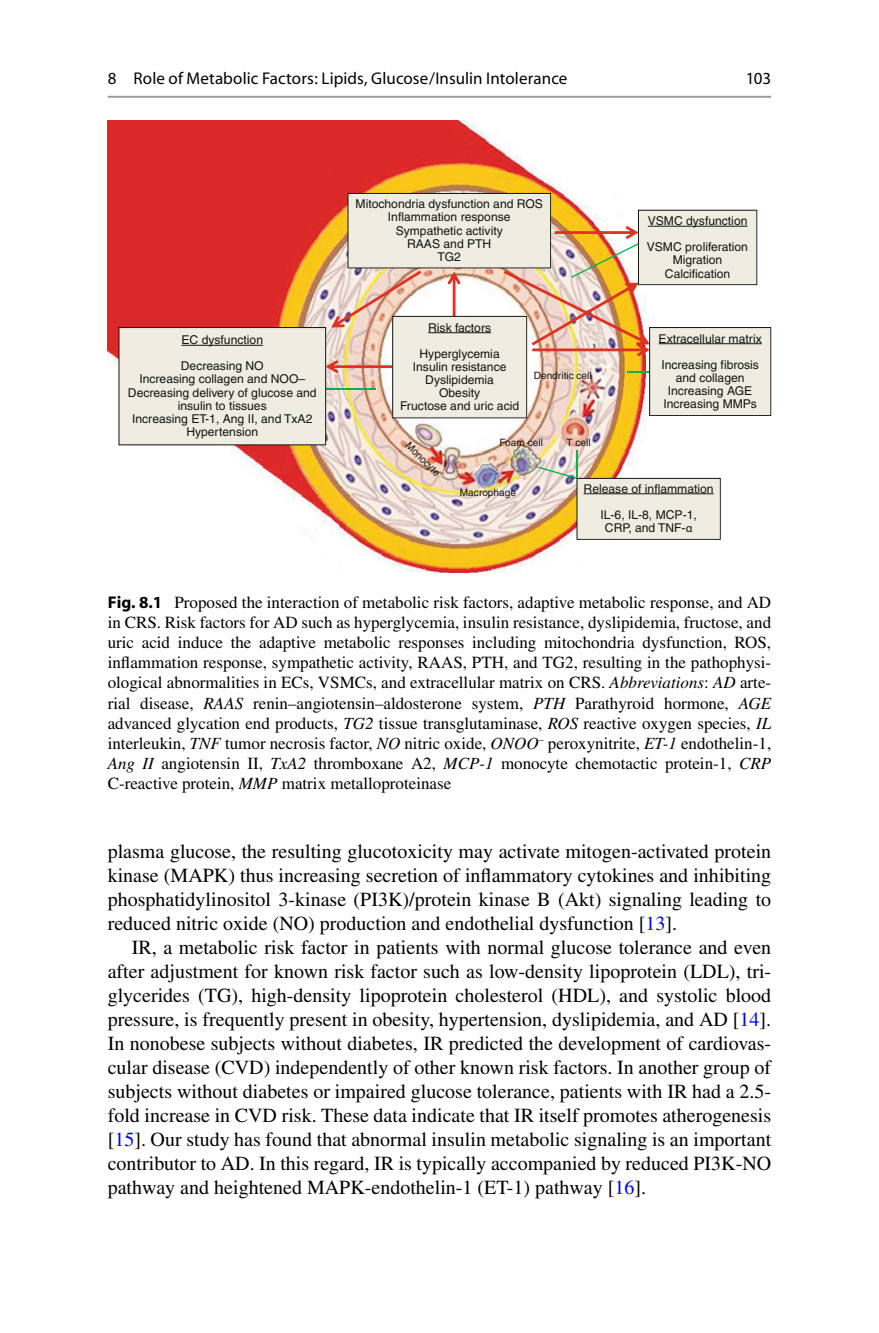
<style>
.page{position:relative;width:879px;height:1333px;background:#fff}
.page>*{position:absolute;margin:0;border:0;box-sizing:border-box;transform-origin:0 0}
.t1{font:20px/24px "Kfnpql Times";color:#000;text-align:justify}
.t2{font:17px/20px "Kfnpql Times";color:#000;text-align:justify}
.t3{font:17px "Ndwkbf Myriad";letter-spacing:.005em;color:#000}
.t4{font:12.2px/13.2px "Wgcftr Helvetica";color:#131413;text-align:center}
.t5{font:10.2px "Wgcftr Helvetica";color:#131413}
.s1{font-family:"Hlxkyh Myriad";font-weight:700}
.s2{font-family:"Tqbnkj Times";font-style:italic}
.s3{color:#0000fa}
</style>
<div class="page">
<img style="left:108px;top:121px;width:526px;height:452px">
<hr style="left:576px;top:450px;width:2px;height:28px;background:#0bb151">
<svg style="left:118px;top:193px;width:653px;height:252px;background:#e8c0b0"></svg>
<hr style="left:648px;top:226px;width:99px;height:1px;background:#131413">
<hr style="left:658px;top:343px;width:104px;height:1px;background:#131413">
<hr style="left:428px;top:332px;width:63px;height:1px;background:#131413">
<hr style="left:181px;top:345px;width:82px;height:1px;background:#131413">
<hr style="left:108px;top:96px;width:663px;height:2px;background:#9c9c9c">
<svg style="left:538px;top:466px;width:183px;height:74px;background:#e4dbc3"></svg>
<p class="t3" style="left:108px;top:72px;width:461px">8 Role of Metabolic Factors: Lipids, Glucose/Insulin Intolerance</p>
<p class="t4" style="left:355px;top:198px;width:189px">Mitochondria dysfunction and ROS<br>Inflammation response<br>Sympathetic activity<br>RAAS and PTH<br>TG2</p>
<p class="t3" style="left:746px;top:72px;width:27px">103</p>
<p class="t4" style="left:647px;top:209px;width:103px;line-height:26.2px;text-align:left">VSMC dysfunction<br>VSMC proliferation</p>
<p class="t4" style="left:665px;top:255px;width:67px">Migration<br>Calcification</p>
<p class="t4" style="left:181px;top:328px;width:84px;line-height:26.2px;text-align:left">EC dysfunction<br>Decreasing NO</p>
<p class="t4" style="left:128px;top:374px;width:190px">Increasing collagen and NOO–<br>Decreasing delivery of glucose and insulin to tissues<br>Increasing ET-1, Ang II, and TxA2<br>Hypertension</p>
<p class="t4" style="left:419px;top:315px;width:82px;line-height:26.2px">Risk factors<br>Hyperglycemia</p>
<p class="t4" style="left:400px;top:361px;width:121px">Insulin resistance<br>Dyslipidemia<br>Obesity<br>Fructose and uric acid</p>
<p class="t5" style="left:534px;top:371px;width:59px">Dendritic cell</p>
<p class="t4" style="left:658px;top:326px;width:105px;line-height:26.2px;text-align:left">Extracellular matrix<br>Increasing fibrosis</p>
<p class="t4" style="left:663px;top:372px;width:95px">and collagen<br>Increasing AGE<br>Increasing MMPs</p>
<p class="t5" style="left:410px;top:440px;width:45px;rotate:45deg">Monocyte</p>
<p class="t5" style="left:499px;top:438px;width:45px">Foam cell</p>
<p class="t5" style="left:566px;top:438px;width:26px">T cell</p>
<p class="t5" style="left:460px;top:489px;width:58px">Macrophage</p>
<p class="t4" style="left:583px;top:476px;width:132px;line-height:26.2px">Release of inflammation<br>IL-6, IL-8, MCP-1,</p>
<p class="t4" style="left:605px;top:522px;width:82px">CRP, and TNF-</p>
<p class="t2" style="left:108px;top:594px;width:665px"><span class="s1">Fig. 8.1</span> Proposed the interaction of metabolic risk factors, adaptive metabolic response, and AD in CRS. Risk factors for AD such as hyperglycemia, insulin resistance, dyslipidemia, fructose, and uric acid induce the adaptive metabolic responses including mitochondria dysfunction, ROS, inflammation response, sympathetic activity, RAAS, PTH, and TG2, resulting in the pathophysi&shy;ological abnormalities in ECs, VSMCs, and extracellular matrix on CRS. <span class="s2">Abbreviations</span> : <span class="s2">AD</span> arte&shy;rial disease, <span class="s2">RAAS</span> renin–angiotensin–aldosterone system, <span class="s2">PTH</span> Parathyroid hormone, <span class="s2">AGE </span>advanced glycation end products, <span class="s2">TG2</span> tissue transglutaminase, <span class="s2">ROS</span> reactive oxygen species, <span class="s2">IL </span>interleukin, <span class="s2">TNF</span> tumor necrosis factor, <span class="s2">NO</span> nitric oxide, <span class="s2">ONOO</span><sup>–</sup> peroxynitrite, <span class="s2">ET-1</span> endothelin-1, <span class="s2">Ang II</span> angiotensin II, <span class="s2">TxA2</span> thromboxane A2, <span class="s2">MCP-1</span> monocyte chemotactic protein-1, <span class="s2">CRP </span>C-reactive protein, <span class="s2">MMP</span> matrix metalloproteinase</p>
<p class="t1" style="left:108px;top:841px;width:665px">plasma glucose, the resulting glucotoxicity may activate mitogen-activated protein kinase (MAPK) thus increasing secretion of inflammatory cytokines and inhibiting phosphatidylinositol 3-kinase (PI3K)/protein kinase B (Akt) signaling leading to reduced nitric oxide (NO) production and endothelial dysfunction [ <span class="s3">13</span> ].</p>
<p class="t1" style="left:108px;top:937px;width:665px;text-indent:24px">IR, a metabolic risk factor in patients with normal glucose tolerance and even after adjustment for known risk factor such as low-density lipoprotein (LDL), tri&shy;glycerides (TG), high-density lipoprotein cholesterol (HDL), and systolic blood pressure, is frequently present in obesity, hypertension, dyslipidemia, and AD [ <span class="s3">14</span> ].<br>In nonobese subjects without diabetes, IR predicted the development of cardiovas&shy;cular disease (CVD) independently of other known risk factors. In another group of subjects without diabetes or impaired glucose tolerance, patients with IR had a 2.5- fold increase in CVD risk. These data indicate that IR itself promotes atherogenesis [ <span class="s3">15</span> ]. Our study has found that abnormal insulin metabolic signaling is an important contributor to AD. In this regard, IR is typically accompanied by reduced PI3K-NO pathway and heightened MAPK-endothelin-1 (ET-1) pathway [ <span class="s3">16</span> ].</p>
</div>
